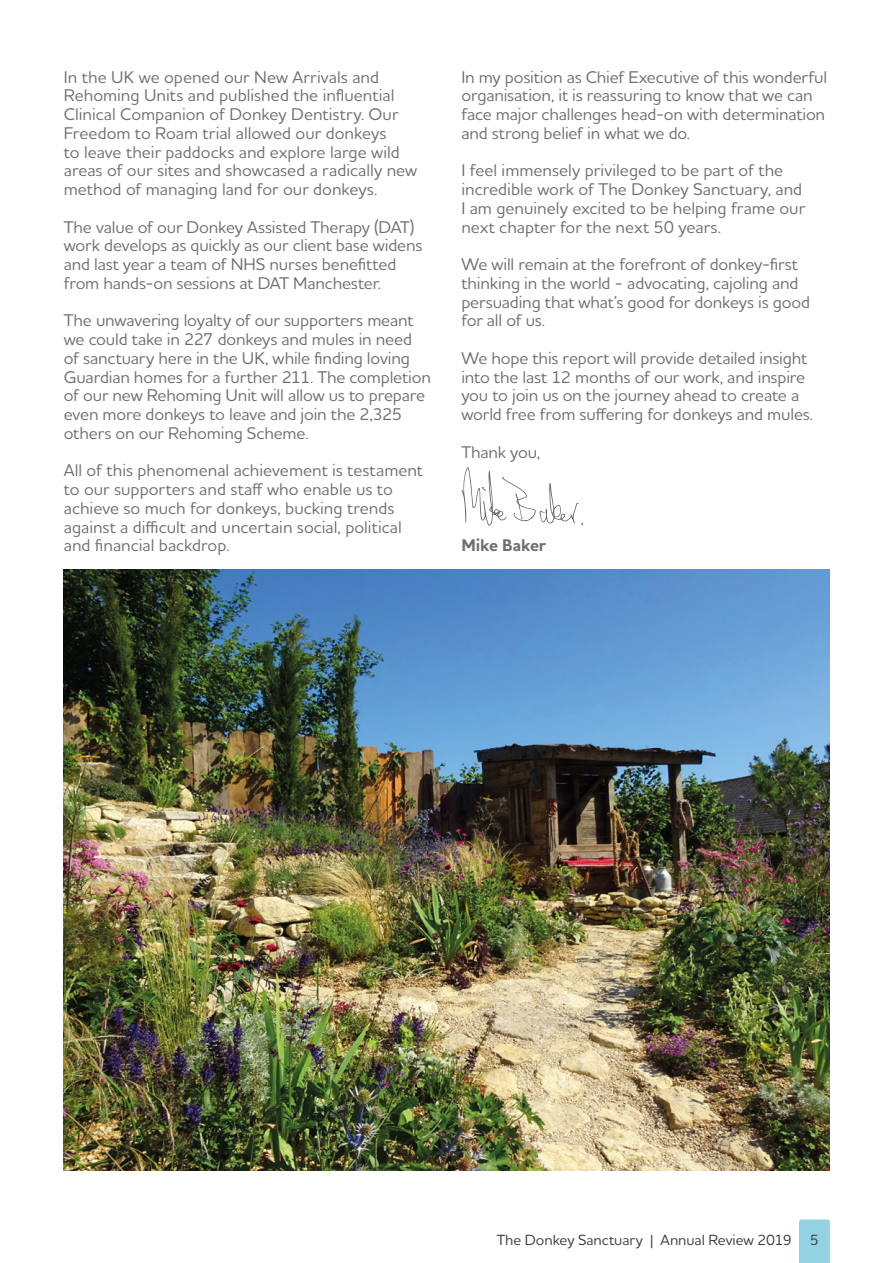
<style>
.page{position:relative;width:893px;height:1263px;background:#fff}
.page>*{position:absolute;margin:0;border:0;box-sizing:border-box;transform-origin:0 0}
.Coloums_body_text__p{font:500 17.25px/18.8px "Houschka Alt Pro";letter-spacing:-.005em;color:#706f6f}
.Coloums_body_text__p-2{font:700 17.25px "Houschka Alt Pro";letter-spacing:-.005em;color:#706f6f}
.t1{font:500 15px "Houschka Alt Pro";color:#3c3c3b}
</style>
<div class="page">
<svg style="left:799px;top:1219px;width:31px;height:44px"></svg>
<svg style="left:461px;top:467px;width:122px;height:59px"></svg>
<img style="left:64px;top:570px;width:766px;height:600px">
<p class="Coloums_body_text__p" style="left:64px;top:67px;width:355px">In the UK we opened our New Arrivals and Rehoming Units and published the influential Clinical Companion of Donkey Dentistry. Our Freedom to Roam trial allowed our donkeys<br>to leave their paddocks and explore large wild areas of our sites and showcased a radically new method of managing land for our donkeys.</p>
<p class="Coloums_body_text__p" style="left:64px;top:217px;width:360px">The value of our Donkey Assisted Therapy (DAT) work develops as quickly as our client base widens and last year a team of NHS nurses benefitted from hands-on sessions at DAT Manchester.</p>
<p class="Coloums_body_text__p" style="left:64px;top:311px;width:369px">The unwavering loyalty of our supporters meant we could take in 227 donkeys and mules in need of sanctuary here in the UK, while finding loving Guardian homes for a further 211. The completion of our new Rehoming Unit will allow us to prepare even more donkeys to leave and join the 2,325 others on our Rehoming Scheme.</p>
<p class="Coloums_body_text__p" style="left:64px;top:461px;width:361px">All of this phenomenal achievement is testament to our supporters and staff who enable us to achieve so much for donkeys, bucking trends against a difficult and uncertain social, political and financial backdrop.</p>
<p class="Coloums_body_text__p" style="left:461px;top:67px;width:367px">In my position as Chief Executive of this wonderful organisation, it is reassuring to know that we can face major challenges head-on with determination and strong belief in what we do.</p>
<p class="Coloums_body_text__p" style="left:461px;top:161px;width:345px">I feel immensely privileged to be part of the incredible work of The Donkey Sanctuary, and I am genuinely excited to be helping frame our next chapter for the next 50 years.</p>
<p class="Coloums_body_text__p" style="left:461px;top:254px;width:350px">We will remain at the forefront of donkey-first thinking in the world - advocating, cajoling and persuading that what’s good for donkeys is good for all of us.</p>
<p class="Coloums_body_text__p" style="left:461px;top:348px;width:353px">We hope this report will provide detailed insight into the last 12 months of our work, and inspire you to join us on the journey ahead to create a world free from suffering for donkeys and mules.</p>
<p class="Coloums_body_text__p" style="left:461px;top:442px;width:80px">Thank you,</p>
<p class="Coloums_body_text__p-2" style="left:461px;top:534px;width:86px">Mike Baker</p>
<p class="t1" style="left:497px;top:1230px;width:324px">The Donkey Sanctuary | Annual Review 2019 5</p>
</div>
